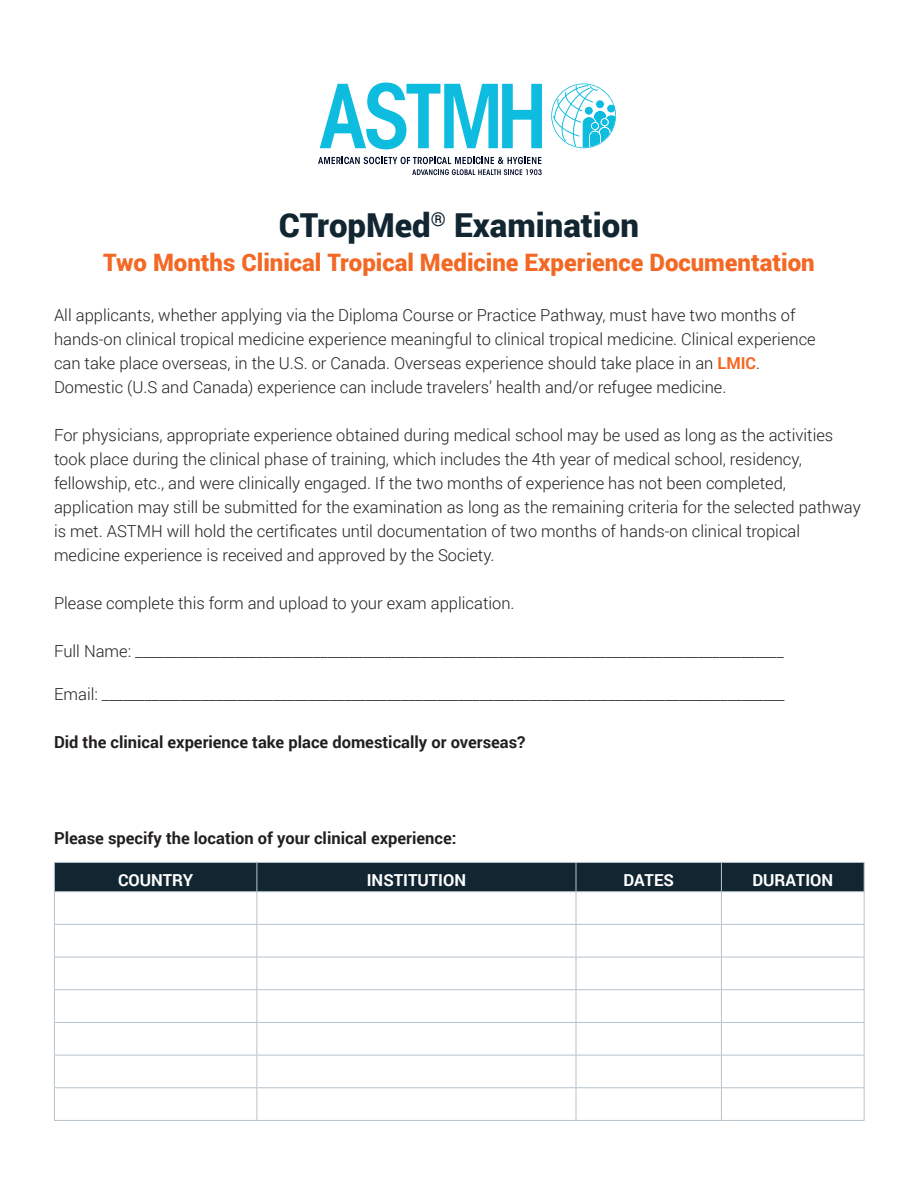
<style>
.page{position:relative;width:918px;height:1188px;background:#fff}
.page>*{position:absolute;margin:0;border:0;box-sizing:border-box;transform-origin:0 0}
.t1{font:900 33px "Roboto";color:#122632}
.t2{font:900 24px "Roboto";color:#f36824}
.t3{font:300 16.5px/24px "Roboto";color:#231f20}
.t4{font:700 16.5px "Roboto";color:#231f20}
.t5{font:700 16.5px "Roboto";color:#fff}
.s1{font-weight:700;color:#f36824}
</style>
<div class="page">
<div style="left:54px;top:862px;width:811px;height:29px;background:#122632"></div>
<hr style="left:54px;top:891px;width:203px;height:1px;background:#b7c2cb">
<hr style="left:54px;top:892px;width:1px;height:32px;background:#b7c2cb">
<hr style="left:257px;top:891px;width:319px;height:1px;background:#b7c2cb">
<hr style="left:256px;top:892px;width:1px;height:32px;background:#b7c2cb">
<hr style="left:576px;top:891px;width:145px;height:1px;background:#b7c2cb">
<hr style="left:576px;top:892px;width:1px;height:32px;background:#b7c2cb">
<hr style="left:721px;top:891px;width:144px;height:1px;background:#b7c2cb">
<hr style="left:721px;top:892px;width:1px;height:32px;background:#b7c2cb">
<hr style="left:864px;top:892px;width:1px;height:32px;background:#b7c2cb">
<hr style="left:54px;top:924px;width:203px;height:1px;background:#b7c2cb">
<hr style="left:54px;top:925px;width:1px;height:32px;background:#b7c2cb">
<hr style="left:257px;top:924px;width:319px;height:1px;background:#b7c2cb">
<hr style="left:256px;top:925px;width:1px;height:32px;background:#b7c2cb">
<hr style="left:576px;top:924px;width:145px;height:1px;background:#b7c2cb">
<hr style="left:576px;top:925px;width:1px;height:32px;background:#b7c2cb">
<hr style="left:721px;top:924px;width:144px;height:1px;background:#b7c2cb">
<hr style="left:721px;top:925px;width:1px;height:32px;background:#b7c2cb">
<hr style="left:864px;top:925px;width:1px;height:32px;background:#b7c2cb">
<hr style="left:54px;top:957px;width:203px;height:1px;background:#b7c2cb">
<hr style="left:54px;top:957px;width:1px;height:32px;background:#b7c2cb">
<hr style="left:257px;top:957px;width:319px;height:1px;background:#b7c2cb">
<hr style="left:256px;top:957px;width:1px;height:32px;background:#b7c2cb">
<hr style="left:576px;top:957px;width:145px;height:1px;background:#b7c2cb">
<hr style="left:576px;top:957px;width:1px;height:32px;background:#b7c2cb">
<hr style="left:721px;top:957px;width:144px;height:1px;background:#b7c2cb">
<hr style="left:721px;top:957px;width:1px;height:32px;background:#b7c2cb">
<hr style="left:864px;top:957px;width:1px;height:32px;background:#b7c2cb">
<hr style="left:54px;top:989px;width:203px;height:1px;background:#b7c2cb">
<hr style="left:54px;top:990px;width:1px;height:32px;background:#b7c2cb">
<hr style="left:257px;top:989px;width:319px;height:1px;background:#b7c2cb">
<hr style="left:256px;top:990px;width:1px;height:32px;background:#b7c2cb">
<hr style="left:576px;top:989px;width:145px;height:1px;background:#b7c2cb">
<hr style="left:576px;top:990px;width:1px;height:32px;background:#b7c2cb">
<hr style="left:721px;top:989px;width:144px;height:1px;background:#b7c2cb">
<hr style="left:721px;top:990px;width:1px;height:32px;background:#b7c2cb">
<hr style="left:864px;top:990px;width:1px;height:32px;background:#b7c2cb">
<hr style="left:54px;top:1022px;width:203px;height:1px;background:#b7c2cb">
<hr style="left:54px;top:1023px;width:1px;height:32px;background:#b7c2cb">
<hr style="left:257px;top:1022px;width:319px;height:1px;background:#b7c2cb">
<hr style="left:256px;top:1023px;width:1px;height:32px;background:#b7c2cb">
<hr style="left:576px;top:1022px;width:145px;height:1px;background:#b7c2cb">
<hr style="left:576px;top:1023px;width:1px;height:32px;background:#b7c2cb">
<hr style="left:721px;top:1022px;width:144px;height:1px;background:#b7c2cb">
<hr style="left:721px;top:1023px;width:1px;height:32px;background:#b7c2cb">
<hr style="left:864px;top:1023px;width:1px;height:32px;background:#b7c2cb">
<hr style="left:54px;top:1055px;width:203px;height:1px;background:#b7c2cb">
<hr style="left:54px;top:1055px;width:1px;height:32px;background:#b7c2cb">
<hr style="left:257px;top:1055px;width:319px;height:1px;background:#b7c2cb">
<hr style="left:256px;top:1055px;width:1px;height:32px;background:#b7c2cb">
<hr style="left:576px;top:1055px;width:145px;height:1px;background:#b7c2cb">
<hr style="left:576px;top:1055px;width:1px;height:32px;background:#b7c2cb">
<hr style="left:721px;top:1055px;width:144px;height:1px;background:#b7c2cb">
<hr style="left:721px;top:1055px;width:1px;height:32px;background:#b7c2cb">
<hr style="left:864px;top:1055px;width:1px;height:32px;background:#b7c2cb">
<hr style="left:54px;top:1087px;width:203px;height:1px;background:#b7c2cb">
<hr style="left:54px;top:1088px;width:1px;height:32px;background:#b7c2cb">
<hr style="left:257px;top:1087px;width:319px;height:1px;background:#b7c2cb">
<hr style="left:256px;top:1088px;width:1px;height:32px;background:#b7c2cb">
<hr style="left:576px;top:1087px;width:145px;height:1px;background:#b7c2cb">
<hr style="left:576px;top:1088px;width:1px;height:32px;background:#b7c2cb">
<hr style="left:721px;top:1087px;width:144px;height:1px;background:#b7c2cb">
<hr style="left:721px;top:1088px;width:1px;height:32px;background:#b7c2cb">
<hr style="left:864px;top:1088px;width:1px;height:32px;background:#b7c2cb">
<hr style="left:54px;top:1120px;width:203px;height:1px;background:#b7c2cb">
<hr style="left:257px;top:1120px;width:319px;height:1px;background:#b7c2cb">
<hr style="left:576px;top:1120px;width:145px;height:1px;background:#b7c2cb">
<hr style="left:721px;top:1120px;width:144px;height:1px;background:#b7c2cb">
<svg style="left:320px;top:83px;width:222px;height:66px"></svg>
<svg style="left:318px;top:157px;width:224px;height:18px"></svg>
<svg style="left:551px;top:83px;width:65px;height:65px"></svg>
<h1 class="t1" style="left:279px;top:201px;width:362px">CTropMed<sup>®</sup> Examination</h1>
<h2 class="t2" style="left:103px;top:246px;width:713px">Two Months Clinical Tropical Medicine Experience Documentation</h2>
<p class="t3" style="left:54px;top:302px;width:763px">All applicants, whether applying via the Diploma Course or Practice Pathway, must have two months of hands-on clinical tropical medicine experience meaningful to clinical tropical medicine. Clinical experience can take place overseas, in the U.S. or Canada. Overseas experience should take place in an <span class="s1">LMIC</span>.<br>Domestic (U.S and Canada) experience can include travelers’ health and/or refugee medicine.</p>
<p class="t3" style="left:54px;top:422px;width:808px">For physicians, appropriate experience obtained during medical school may be used as long as the activities took place during the clinical phase of training, which includes the 4th year of medical school, residency, fellowship, etc., and were clinically engaged. If the two months of experience has not been completed, application may still be submitted for the examination as long as the remaining criteria for the selected pathway is met. ASTMH will hold the certificates until documentation of two months of hands-on clinical tropical medicine experience is received and approved by the Society.</p>
<p class="t3" style="left:54px;top:590px;width:462px">Please complete this form and upload to your exam application.</p>
<p class="t3" style="left:54px;top:638px;width:731px">Full Name: ___________________________________________________________________________________________</p>
<p class="t3" style="left:54px;top:682px;width:732px">Email: ________________________________________________________________________________________________</p>
<p class="t4" style="left:54px;top:731px;width:473px">Did the clinical experience take place domestically or overseas?</p>
<p class="t4" style="left:54px;top:827px;width:404px">Please specify the location of your clinical experience:</p>
<p class="t5" style="left:118px;top:868px;width:77px">COUNTRY</p>
<p class="t5" style="left:367px;top:868px;width:101px">INSTITUTION</p>
<p class="t5" style="left:623px;top:868px;width:52px">DATES</p>
<p class="t5" style="left:752px;top:868px;width:82px">DURATION</p>
</div>
